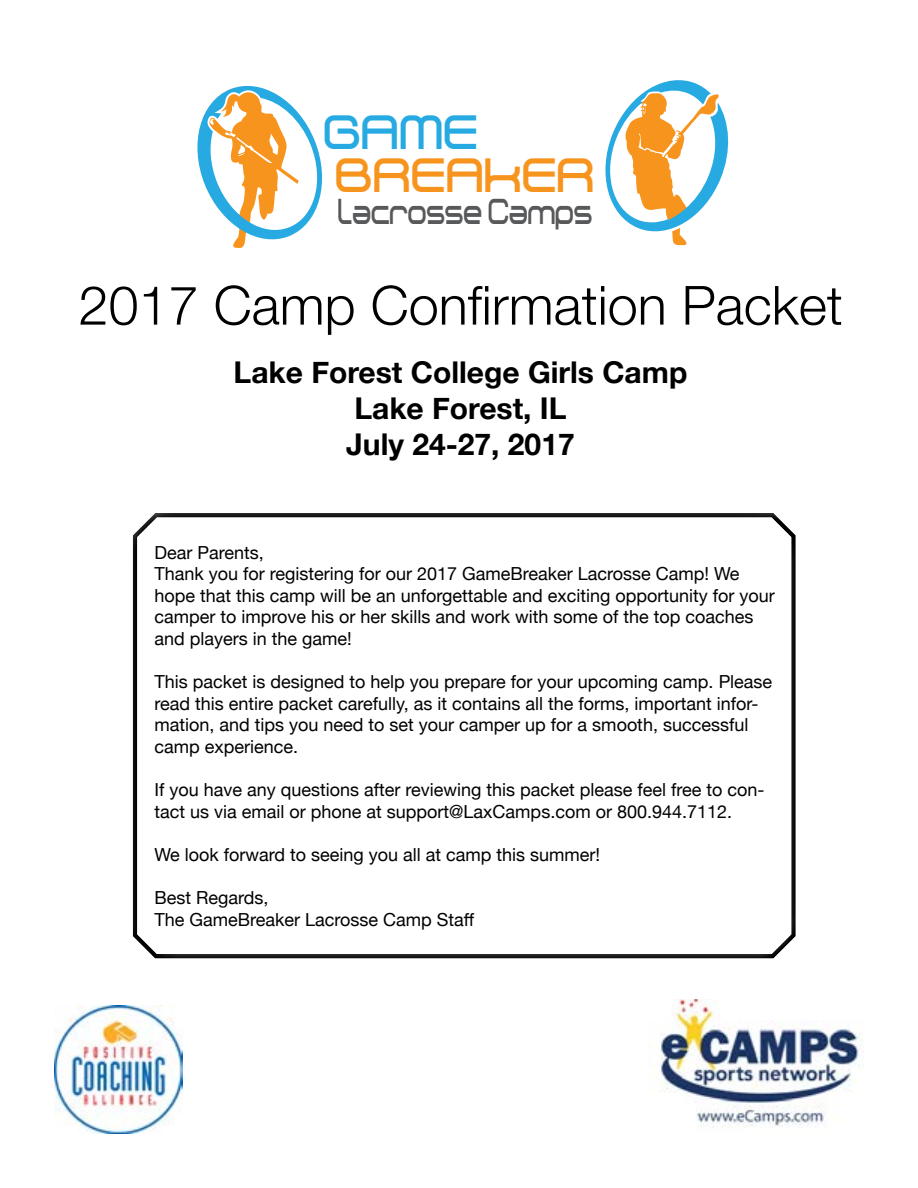
<style>
.page{position:relative;width:918px;height:1188px;background:#fff}
.page>*{position:absolute;margin:0;border:0;box-sizing:border-box;transform-origin:0 0}
.t1{font:300 54px "Helvetica Neue";color:#000}
.t2{font:46.8px "Dekers Bold";color:#f7941e;scale:.94 1}
.t3{font:46.8px "Dekers Bold";color:#27aae1;scale:.94 1}
.t4{font:35.1px "Dekers Bold";letter-spacing:-.025em;color:#58595b;scale:.71 1}
.t5{font:700 30px/36px "Helvetica Neue";color:#000;text-align:center}
.t6{font:18px/21.6px "Helvetica Neue";color:#000}
</style>
<div class="page">
<svg style="left:197px;top:85px;width:125px;height:163px"></svg>
<svg style="left:605px;top:80px;width:124px;height:165px"></svg>
<img style="left:54px;top:1005px;width:129px;height:129px">
<img style="left:660px;top:999px;width:204px;height:129px">
<h2 class="t3" style="left:325px;top:108px;width:167px">GAME</h2>
<h2 class="t2" style="left:337px;top:150px;width:278px">BREAKER</h2>
<h3 class="t4" style="left:339px;top:192px;width:361px">Lacrosse Camps</h3>
<h1 class="t1" style="left:79px;top:262px;width:766px">2017 Camp Confirmation Packet</h1>
<h3 class="t5" style="left:234px;top:355px;width:455px">Lake Forest College Girls Camp<br>Lake Forest, IL<br>July 24-27, 2017</h3>
<p class="t6" style="left:154px;top:542px;width:622px">Dear Parents,<br>Thank you for registering for our 2017 GameBreaker Lacrosse Camp! We hope that this camp will be an unforgettable and exciting opportunity for your camper to improve his or her skills and work with some of the top coaches and players in the game!</p>
<p class="t6" style="left:154px;top:672px;width:619px">This packet is designed to help you prepare for your upcoming camp. Please read this entire packet carefully, as it contains all the forms, important infor&shy;mation, and tips you need to set your camper up for a smooth, successful camp experience.</p>
<p class="t6" style="left:154px;top:780px;width:612px">If you have any questions after reviewing this packet please feel free to con&shy;tact us via email or phone at support@LaxCamps.com or 800.944.7112.</p>
<p class="t6" style="left:154px;top:845px;width:447px">We look forward to seeing you all at camp this summer!</p>
<p class="t6" style="left:154px;top:888px;width:321px">Best Regards,<br>The GameBreaker Lacrosse Camp Staff</p>
</div>
